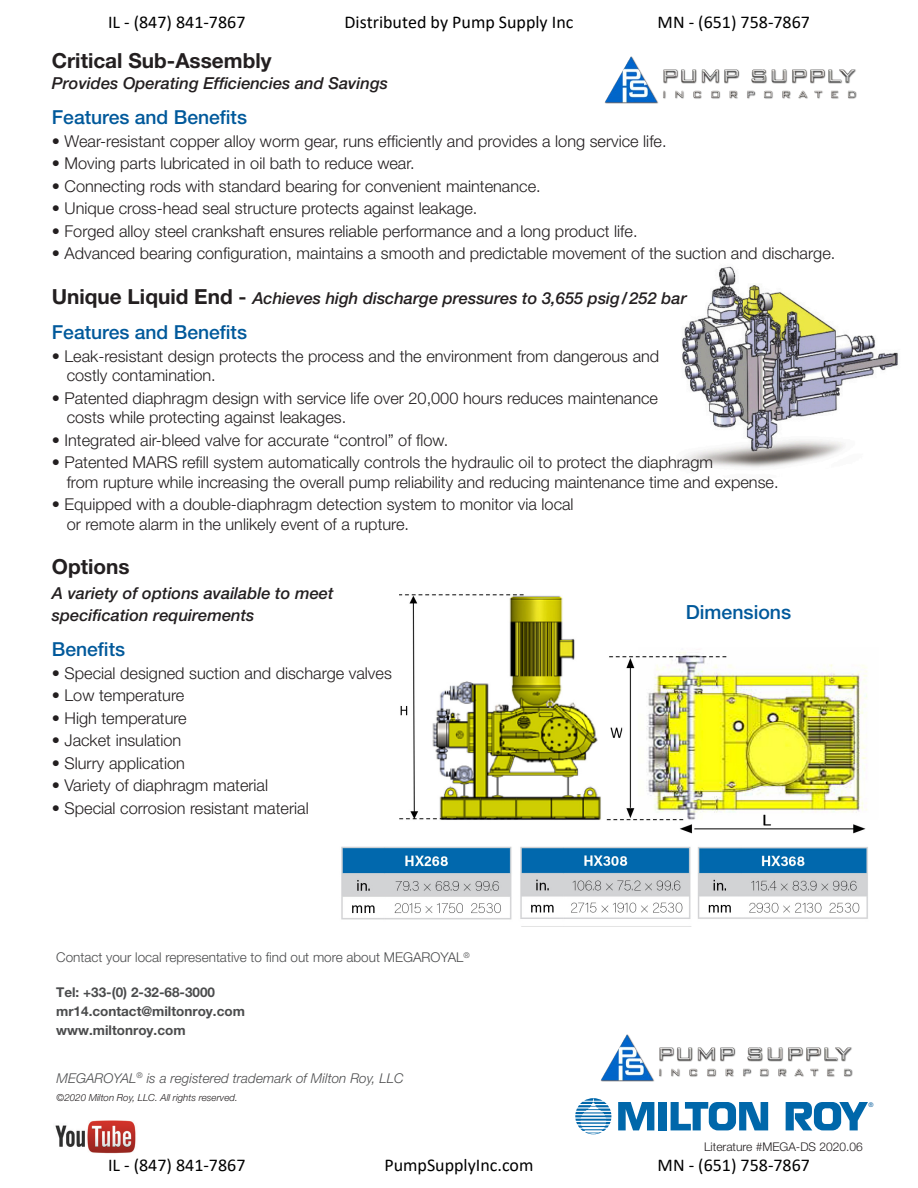
<style>
.page{position:relative;width:918px;height:1188px;background:#fff}
.page>*{position:absolute;margin:0;border:0;box-sizing:border-box;transform-origin:0 0}
.t1{font:700 20.85px "Helvetica Neue LT Pro";color:#231f20}
.t2{font:500 19.5px "Helvetica Neue LT Pro";color:#00599b}
.t3{font:500 19.35px "Helvetica Neue LT Pro";color:#00599b}
.t4{font:18px "Calibri";color:#000}
.t5{font:italic 500 16.5px/22.5px "Helvetica Neue LT Pro";color:#231f20}
.t6{font:300 16.35px/19.5px "Helvetica Neue LT Pro";color:#231f20}
.t7{font:700 13.5px "Helvetica Neue LT Pro";color:#4b4c4d}
.t8{font:300 13.5px "Helvetica Neue LT Pro";color:#4b4c4d}
.Captions{font:italic 300 13.5px "Helvetica Neue LT Pro";letter-spacing:.005em;color:#4b4c4d}
.t9{font:300 12px "Helvetica Neue LT Pro";color:#231f20}
.t10{font:italic 300 9.75px "Helvetica Neue LT Pro";color:#231f20}
.t11{font:condensed 6.45px "Helvetica Neue";color:#00599b}
.s1{font-weight:700;font-style:normal;font-size:20.85px}
.s2{font-style:normal;font-size:20.85px}
</style>
<div class="page">
<svg style="left:618px;top:1102px;width:36px;height:28px"></svg>
<div style="left:658px;top:1102px;width:9px;height:28px;background:#0067aa"></div>
<svg style="left:671px;top:1102px;width:97px;height:28px"></svg>
<svg style="left:786px;top:1102px;width:82px;height:28px"></svg>
<svg style="left:575px;top:1098px;width:36px;height:36px"></svg>
<img style="left:55px;top:1120px;width:81px;height:33px">
<img style="left:607px;top:652px;width:260px;height:182px">
<img style="left:341px;top:846px;width:171px;height:74px">
<img style="left:520px;top:846px;width:171px;height:73px">
<img style="left:698px;top:847px;width:170px;height:72px">
<img style="left:682px;top:266px;width:216px;height:202px">
<img style="left:400px;top:594px;width:201px;height:226px">
<img style="left:605px;top:56px;width:252px;height:48px">
<img style="left:600px;top:1035px;width:252px;height:47px">
<p class="t4" style="left:108px;top:9px;width:139px">IL - (847) 841-7867</p>
<p class="t4" style="left:344px;top:9px;width:231px">Distributed by Pump Supply Inc</p>
<p class="t4" style="left:658px;top:9px;width:154px">MN - (651) 758-7867</p>
<p class="t1" style="left:52px;top:47px;width:221px">Critical Sub-Assembly</p>
<p class="t5" style="left:52px;top:72px;width:338px">Provides Operating Efficiencies and Savings</p>
<p class="t3" style="left:52px;top:106px;width:197px">Features and Benefits</p>
<p class="t6" style="left:52px;top:131px;width:616px">• Wear-resistant copper alloy worm gear, runs efficiently and provides a long service life.</p>
<p class="t6" style="left:52px;top:153px;width:364px">• Moving parts lubricated in oil bath to reduce wear.</p>
<p class="t6" style="left:52px;top:176px;width:490px">• Connecting rods with standard bearing for convenient maintenance.</p>
<p class="t6" style="left:52px;top:198px;width:427px">• Unique cross-head seal structure protects against leakage.</p>
<p class="t6" style="left:52px;top:221px;width:587px">• Forged alloy steel crankshaft ensures reliable performance and a long product life.</p>
<p class="t6" style="left:52px;top:243px;width:785px">• Advanced bearing configuration, maintains a smooth and predictable movement of the suction and discharge.</p>
<p class="t5" style="left:52px;top:287px;width:637px"><span class="s1">Unique Liquid End</span> <span class="s2">-</span> Achieves high discharge pressures to 3,655 psig / 252 bar</p>
<p class="t3" style="left:52px;top:321px;width:197px">Features and Benefits</p>
<p class="t6" style="left:67px;top:346px;width:594px;text-indent:-15px">• Leak-resistant design protects the process and the environment from dangerous and costly contamination.</p>
<p class="t6" style="left:67px;top:388px;width:593px;text-indent:-15px">• Patented diaphragm design with service life over 20,000 hours reduces maintenance costs while protecting against leakages.</p>
<p class="t6" style="left:52px;top:430px;width:398px">• Integrated air-bleed valve for accurate “control” of flow.</p>
<p class="t6" style="left:67px;top:452px;width:713px;text-indent:-15px">• Patented MARS refill system automatically controls the hydraulic oil to protect the diaphragm<br>from rupture while increasing the overall pump reliability and reducing maintenance time and expense.</p>
<p class="t6" style="left:52px;top:494px;width:523px">• Equipped with a double-diaphragm detection system to monitor via local</p>
<p class="t6" style="left:67px;top:514px;width:344px">or remote alarm in the unlikely event of a rupture.</p>
<p class="t1" style="left:52px;top:554px;width:79px">Options</p>
<p class="t5" style="left:52px;top:581px;width:283px">A variety of options available to meet specification requirements</p>
<p class="t3" style="left:52px;top:638px;width:75px">Benefits</p>
<p class="t6" style="left:52px;top:663px;width:342px">• Special designed suction and discharge valves</p>
<p class="t6" style="left:52px;top:685px;width:134px">• Low temperature</p>
<p class="t6" style="left:52px;top:708px;width:136px">• High temperature</p>
<p class="t6" style="left:52px;top:730px;width:131px">• Jacket insulation</p>
<p class="t6" style="left:52px;top:753px;width:135px">• Slurry application</p>
<p class="t6" style="left:52px;top:775px;width:218px">• Variety of diaphragm material</p>
<p class="t6" style="left:52px;top:798px;width:258px">• Special corrosion resistant material</p>
<p class="t2" style="left:686px;top:600px;width:107px">Dimensions</p>
<p class="t8" style="left:56px;top:949px;width:415px">Contact your local representative to find out more about MEGAROYAL<sup>®</sup></p>
<p class="t7" style="left:56px;top:984px;width:160px">Tel: +33-(0) 2-32-68-3000</p>
<p class="t7" style="left:56px;top:1003px;width:190px">mr14.contact@miltonroy.com</p>
<p class="t7" style="left:56px;top:1022px;width:131px">www.miltonroy.com</p>
<p class="Captions" style="left:57px;top:1070px;width:349px">MEGAROYAL<sup>®</sup> is a registered trademark of Milton Roy, LLC</p>
<p class="t10" style="left:57px;top:1092px;width:183px">©2020 Milton Roy, LLC. All rights reserved.</p>
<p class="t11" style="left:869px;top:1101px;width:7px">®</p>
<p class="t9" style="left:704px;top:1139px;width:160px">Literature #MEGA-DS 2020.06</p>
<p class="t4" style="left:108px;top:1152px;width:139px">IL - (847) 841-7867</p>
<p class="t4" style="left:384px;top:1152px;width:151px">PumpSupplyInc.com</p>
<p class="t4" style="left:658px;top:1152px;width:154px">MN - (651) 758-7867</p>
</div>
